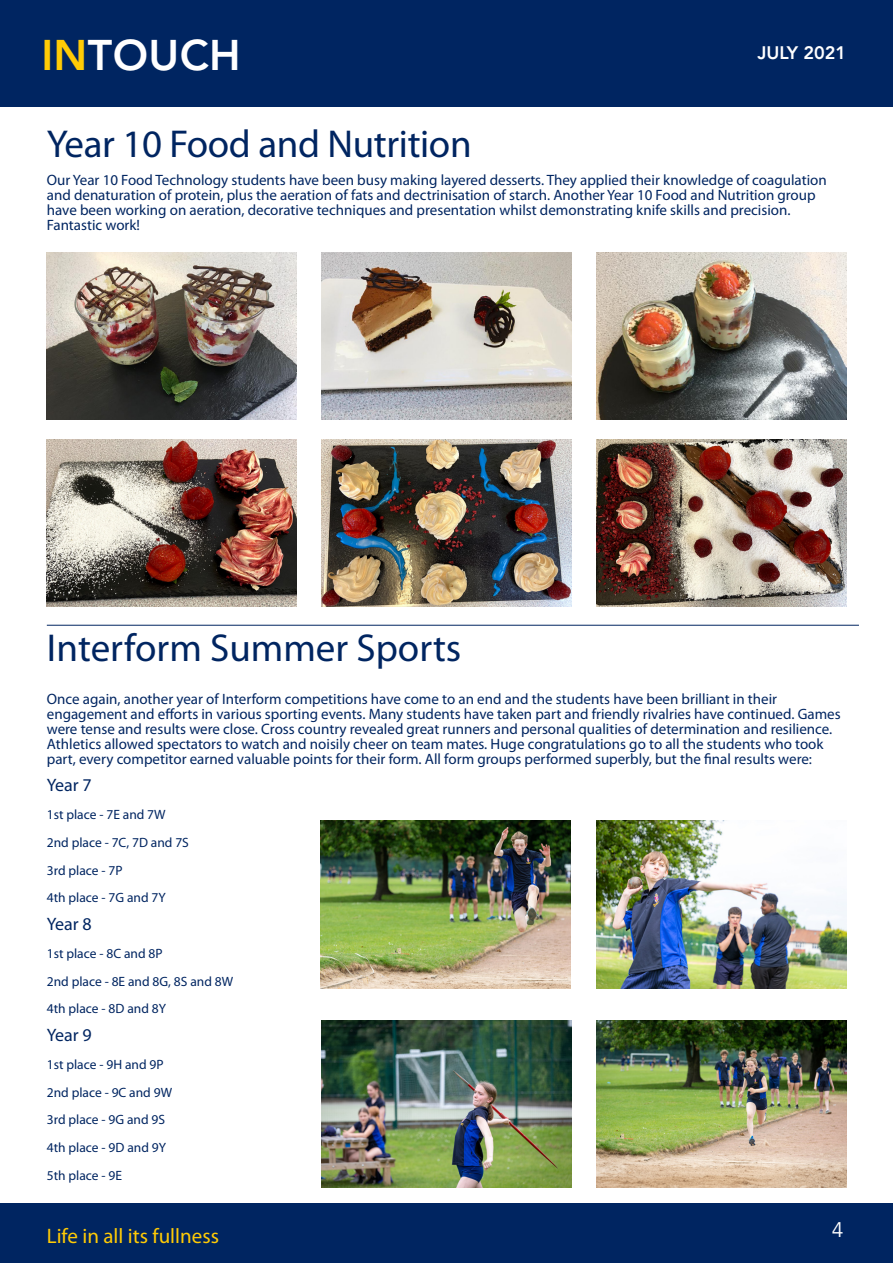
<style>
.page{position:relative;width:893px;height:1263px;background:#fff}
.page>*{position:absolute;margin:0;border:0;box-sizing:border-box;transform-origin:0 0}
.t1{font:800 42.6px "Avenir";color:#fff}
.t2{font:39px "Myriad Pro";letter-spacing:-.005em;color:#002561}
.t3{font:21px "Myriad Pro";color:#ffcb05}
.t4{font:21px "Avenir LT Std";color:#fff}
.t5{font:18px "Myriad Pro";color:#002561}
.t6{font:800 18px "Avenir";color:#fff}
.t7{font:15px/15px "Myriad Pro";color:#002561}
.t8{font:13.5px/27.8px "Myriad Pro";color:#002561}
.s1{color:#ffcb05}
</style>
<div class="page">
<div style="left:0;top:0;width:893px;height:106px;background:#002561"></div>
<div style="left:0;top:1203px;width:893px;height:60px;background:#002561"></div>
<hr style="left:47px;top:625px;width:812px;height:1px;background:#002561">
<img style="left:47px;top:252px;width:249px;height:168px">
<img style="left:322px;top:1020px;width:249px;height:168px">
<img style="left:597px;top:1020px;width:249px;height:168px">
<img style="left:321px;top:821px;width:249px;height:167px">
<img style="left:597px;top:821px;width:249px;height:167px">
<img style="left:47px;top:439px;width:249px;height:168px">
<img style="left:322px;top:252px;width:249px;height:168px">
<img style="left:597px;top:252px;width:249px;height:168px">
<img style="left:322px;top:439px;width:249px;height:168px">
<img style="left:597px;top:439px;width:249px;height:168px">
<h1 class="t1" style="left:41px;top:30px;width:104px"><span class="s1">in</span>TOUCH</h1>
<p class="t6" style="left:758px;top:42px;width:90px">juLY 2021</p>
<h2 class="t2" style="left:47px;top:120px;width:426px">Year 10 Food and Nutrition</h2>
<p class="t7" style="left:47px;top:172px;width:781px">Our Year 10 Food Technology students have been busy making layered desserts. They applied their knowledge of coagulation and denaturation of protein, plus the aeration of fats and dectrinisation of starch. Another Year 10 Food and Nutrition group have been working on aeration, decorative techniques and presentation whilst demonstrating knife skills and precision.<br>Fantastic work!</p>
<h2 class="t2" style="left:47px;top:624px;width:416px">Interform Summer Sports</h2>
<p class="t7" style="left:47px;top:691px;width:795px">Once again, another year of Interform competitions have come to an end and the students have been brilliant in their engagement and efforts in various sporting events. Many students have taken part and friendly rivalries have continued. Games were tense and results were close. Cross country revealed great runners and personal qualities of determination and resilience.<br>Athletics allowed spectators to watch and noisily cheer on team mates. Huge congratulations go to all the students who took part, every competitor earned valuable points for their form. All form groups performed superbly, but the final results were:</p>
<p class="t5" style="left:47px;top:774px;width:47px">Year 7</p>
<p class="t8" style="left:47px;top:800px;width:144px">1st place - 7E and 7W<br>2nd place - 7C, 7D and 7S<br>3rd place - 7P<br>4th place - 7G and 7Y</p>
<p class="t5" style="left:47px;top:913px;width:47px">Year 8</p>
<p class="t8" style="left:47px;top:939px;width:188px">1st place - 8C and 8P<br>2nd place - 8E and 8G, 8S and 8W<br>4th place - 8D and 8Y</p>
<p class="t5" style="left:47px;top:1024px;width:47px">Year 9</p>
<p class="t8" style="left:47px;top:1050px;width:127px">1st place - 9H and 9P<br>2nd place - 9C and 9W<br>3rd place - 9G and 9S<br>4th place - 9D and 9Y<br>5th place - 9E</p>
<h3 class="t3" style="left:47px;top:1222px;width:174px">Life in all its fullness</h3>
<h3 class="t4" style="left:832px;top:1218px;width:13px">4</h3>
</div>
